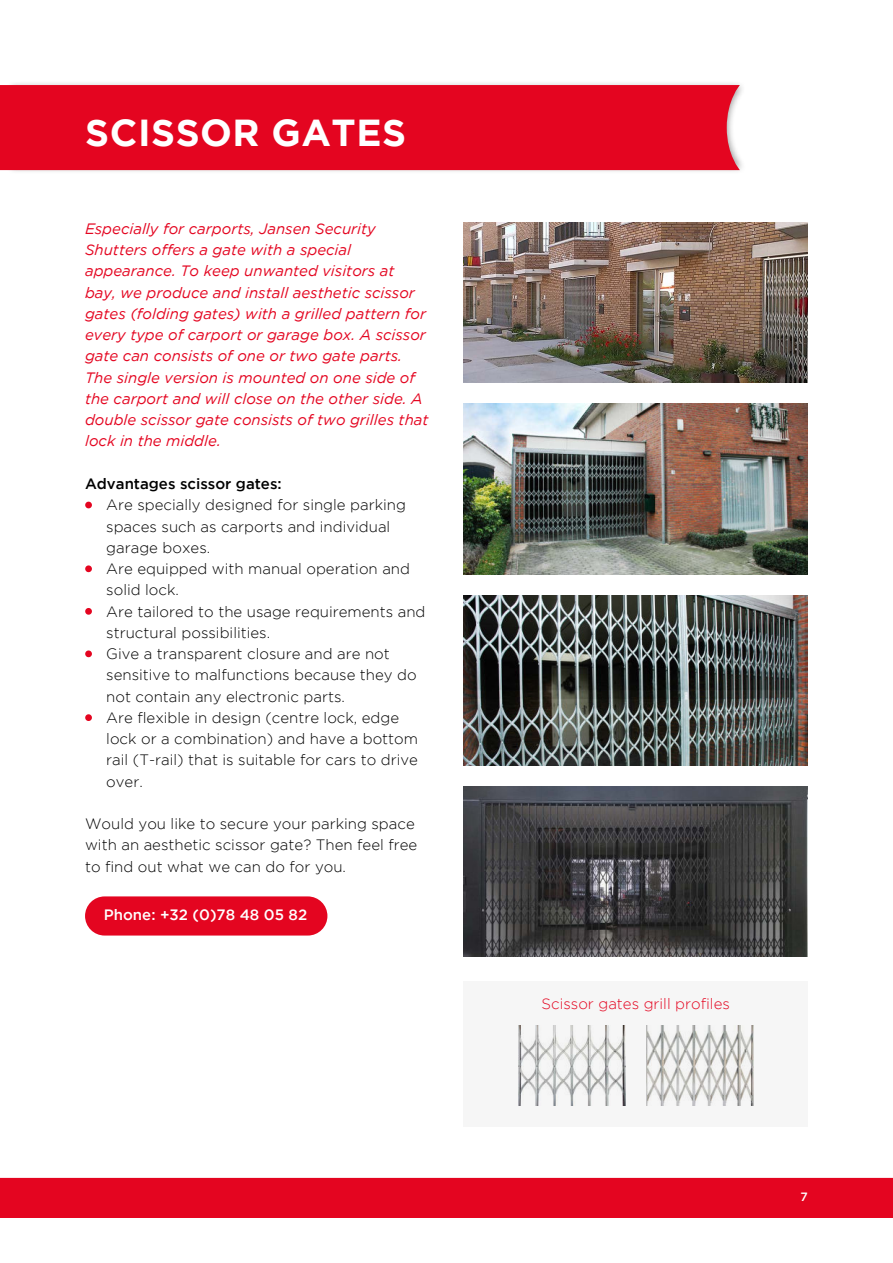
<style>
.page{position:relative;width:893px;height:1263px;background:#fff}
.page>*{position:absolute;margin:0;border:0;box-sizing:border-box;transform-origin:0 0}
.t1{font:700 37.5px "Gotham";letter-spacing:.015em;color:#fff}
.t2{font:300 15px/21.3px "Gotham";color:#000}
.t3{font:italic 15px/21.3px "Gotham";color:#e40520}
.t4{font:300 15px "Gotham";color:#e40520}
.t5{font:500 15px "Gotham";color:#000}
.t6{font:500 15px "Gotham";color:#fff}
.t7{font:500 12px "Gotham";color:#fff}
.s1{color:#e40520}
</style>
<div class="page">
<div style="left:5px;top:81px;width:742px;height:94px;background:#000;opacity:.4"></div>
<div style="left:0;top:85px;width:740px;height:85px;background:#e40520"></div>
<div style="left:0;top:1178px;width:893px;height:40px;background:#e40520"></div>
<img style="left:463px;top:404px;width:345px;height:170px">
<img style="left:463px;top:595px;width:345px;height:170px">
<img style="left:463px;top:787px;width:345px;height:170px">
<div style="left:463px;top:981px;width:345px;height:146px;background:#f6f6f6"></div>
<img style="left:518px;top:1025px;width:107px;height:81px">
<img style="left:646px;top:1025px;width:107px;height:81px">
<img style="left:463px;top:222px;width:345px;height:161px">
<div style="left:85px;top:896px;width:242px;height:39px;background:#e40520;border-radius:20px"></div>
<h1 class="t1" style="left:85px;top:111px;width:322px">SCISSOR GATES</h1>
<p class="t3" style="left:85px;top:219px;width:345px">Especially for carports, Jansen Security Shutters offers a gate with a special appearance. To keep unwanted visitors at bay, we produce and install aesthetic scissor gates (folding gates) with a grilled pattern for every type of carport or garage box. A scissor gate can consists of one or two gate parts.<br>The single version is mounted on one side of the carport and will close on the other side. A double scissor gate consists of two grilles that lock in the middle.</p>
<p class="t5" style="left:85px;top:478px;width:198px">Advantages scissor gates:</p>
<p class="t2" style="left:106px;top:495px;width:301px;text-indent:-21px"><span class="s1">•</span> Are specially designed for single parking spaces such as carports and individual garage boxes.</p>
<p class="t2" style="left:106px;top:559px;width:305px;text-indent:-21px"><span class="s1">•</span> Are equipped with manual operation and solid lock.</p>
<p class="t2" style="left:106px;top:601px;width:321px;text-indent:-21px"><span class="s1">•</span> Are tailored to the usage requirements and structural possibilities.</p>
<p class="t2" style="left:106px;top:644px;width:312px;text-indent:-21px"><span class="s1">•</span> Give a transparent closure and are not sensitive to malfunctions because they do not contain any electronic parts.</p>
<p class="t2" style="left:106px;top:707px;width:313px;text-indent:-21px"><span class="s1">•</span> Are flexible in design (centre lock, edge lock or a combination) and have a bottom rail (T-rail) that is suitable for cars to drive over.</p>
<p class="t2" style="left:85px;top:814px;width:334px">Would you like to secure your parking space with an aesthetic scissor gate? Then feel free to find out what we can do for you.</p>
<p class="t6" style="left:104px;top:909px;width:205px">Phone: +32 (0)78 48 05 82</p>
<p class="t4" style="left:541px;top:996px;width:190px">Scissor gates grill profiles</p>
<p class="t7" style="left:801px;top:1192px;width:9px">7</p>
</div>
